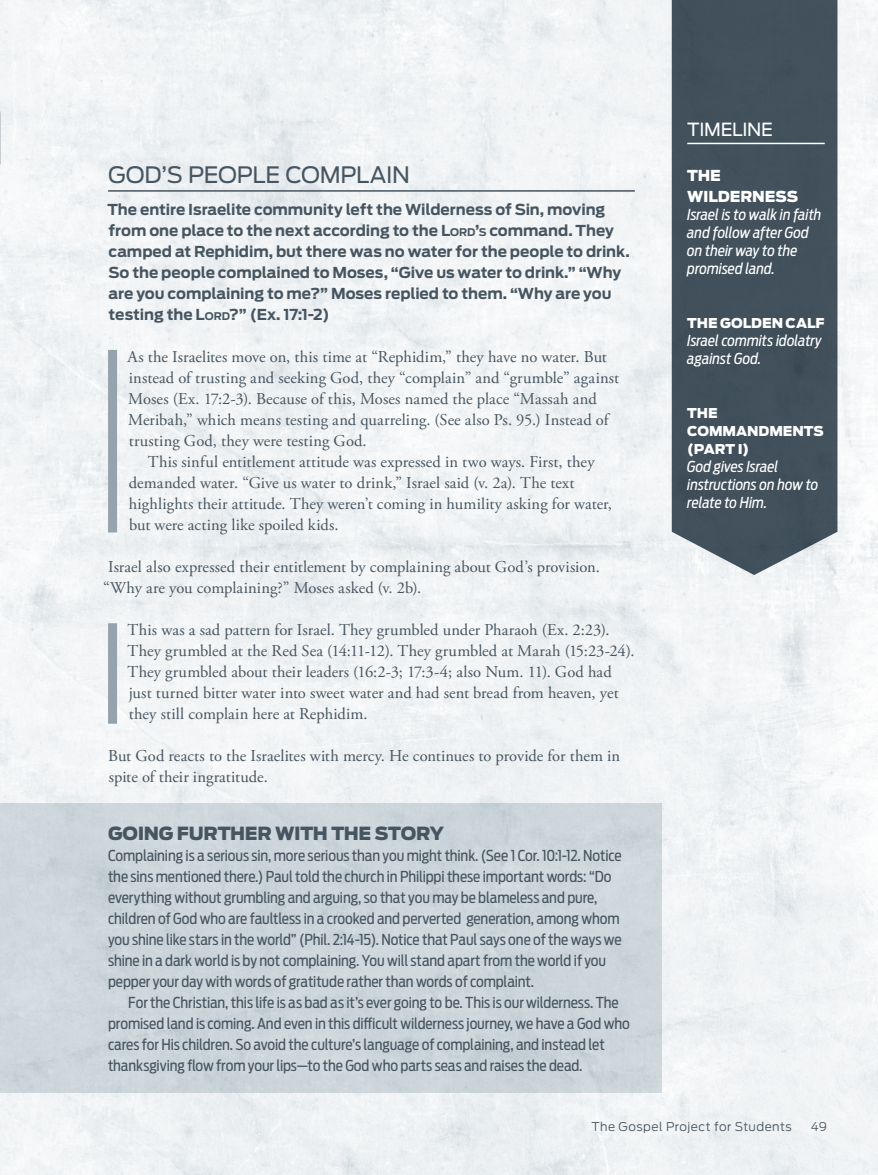
<style>
.page{position:relative;width:878px;height:1175px;background:#fff}
.page>*{position:absolute;margin:0;border:0;box-sizing:border-box;transform-origin:0 0}
.header1{font:22.5px "Antenna";letter-spacing:-.015em;color:#465560}
.subhead2{font:900 18px "Antenna";letter-spacing:-.02em;color:#465560}
.t1{font:18px "Antenna";letter-spacing:-.015em;color:#fff}
.body_noindent{font:16.5px/21px "Adobe Garamond Pro";letter-spacing:.005em;color:#465560}
.body2{font:15px/21px "Antenna Cond";letter-spacing:-.005em;color:#465560}
.scripture{font:700 15px/21px "Antenna";letter-spacing:-.005em;color:#465560}
.timeline_description{font:italic 15px/18px "Antenna Cond";letter-spacing:-.005em;color:#fff}
.subhead_list{font:900 15px/21px "Antenna";letter-spacing:-.01em;color:#fff}
.timeline_header{font:900 13.5px/18px "Antenna";letter-spacing:-.005em;color:#fff}
.t2{font:300 12px "Antenna";letter-spacing:.04em;color:#465560}
.s1{font-style:inherit}
.s2{font-size:10.5px}
</style>
<div class="page">
<img style="left:0;top:0;width:878px;height:1174px">
<div style="left:0;top:803px;width:662px;height:289px;background:#cdd6db"></div>
<div style="left:671px;top:0;width:166px;height:575px;background:#41515c"></div>
<hr style="left:108px;top:190px;width:526px;height:2px;background:#465560">
<div style="left:108px;top:350px;width:9px;height:182px;background:#95a3ad"></div>
<div style="left:108px;top:623px;width:9px;height:100px;background:#95a3ad"></div>
<hr style="left:687px;top:143px;width:137px;height:1px;background:#fff">
<p class="header1" style="left:108px;top:162px;width:303px">GOD’S PEOPLE COMPLAIN</p>
<p class="scripture" style="left:107px;top:199px;width:523px">The entire Israelite community left the Wilderness of Sin, moving from one place to the next according to the <span class="s1">L</span><span class="s2">ORD</span><span class="s1">’</span><span class="s2">S</span> command. They camped at Rephidim, but there was no water for the people to drink.<br>So the people complained to Moses, “Give us water to drink.” “Why are you complaining to me?” Moses replied to them. “Why are you testing the <span class="s1">L</span><span class="s2">ORD</span>?” (Ex. 17:1-2)</p>
<p class="body_noindent" style="left:127px;top:347px;width:493px">As the Israelites move on, this time at “Rephidim,” they have no water. But instead of trusting and seeking God, they “complain” and “grumble” against Moses (Ex. 17:2-3). Because of this, Moses named the place “Massah and Meribah,” which means testing and quarreling. (See also Ps. 95.) Instead of trusting God, they were testing God.</p>
<p class="body_noindent" style="left:129px;top:452px;width:484px;text-indent:19px">This sinful entitlement attitude was expressed in two ways. First, they demanded water. “Give us water to drink,” Israel said (v. 2a). The text highlights their attitude. They weren’t coming in humility asking for water, but were acting like spoiled kids.</p>
<p class="body_noindent" style="left:103px;top:557px;width:498px">Israel also expressed their entitlement by complaining about God’s provision. “Why are you complaining?” Moses asked (v. 2b).</p>
<p class="body_noindent" style="left:128px;top:620px;width:508px">This was a sad pattern for Israel. They grumbled under Pharaoh (Ex. 2:23).<br>They grumbled at the Red Sea (14:11-12). They grumbled at Marah (15:23-24).<br>They grumbled about their leaders (16:2-3; 17:3-4; also Num. 11). God had just turned bitter water into sweet water and had sent bread from heaven, yet they still complain here at Rephidim.</p>
<p class="body_noindent" style="left:108px;top:746px;width:513px">But God reacts to the Israelites with mercy. He continues to provide for them in spite of their ingratitude.</p>
<p class="subhead2" style="left:108px;top:822px;width:337px">GOING FURTHER WITH THE STORY</p>
<p class="body2" style="left:108px;top:844px;width:515px">Complaining is a serious sin, more serious than you might think. (See 1 Cor. 10:1-12. Notice the sins mentioned there.) Paul told the church in Philippi these important words: “Do everything without grumbling and arguing, so that you may be blameless and pure, children of God who are faultless in a crooked and perverted generation, among whom you shine like stars in the world” (Phil. 2:14-15). Notice that Paul says one of the ways we shine in a dark world is by not complaining. You will stand apart from the world if you pepper your day with words of gratitude rather than words of complaint.</p>
<p class="body2" style="left:108px;top:991px;width:523px;text-indent:20px">For the Christian, this life is as bad as it’s ever going to be. This is our wilderness. The promised land is coming. And even in this difficult wilderness journey, we have a God who cares for His children. So avoid the culture’s language of complaining, and instead let thanksgiving flow from your lips—to the God who parts seas and raises the dead.</p>
<p class="t1" style="left:687px;top:119px;width:87px">TIMELINE</p>
<p class="subhead_list" style="left:687px;top:165px;width:112px">THE<br>WILDERNESS</p>
<p class="timeline_description" style="left:687px;top:205px;width:136px">Israel is to walk in faith and follow after God on their way to the promised land.</p>
<p class="timeline_header" style="left:687px;top:314px;width:139px">THE GOLDEN CALF</p>
<p class="timeline_description" style="left:687px;top:331px;width:136px">Israel commits idolatry against God.</p>
<p class="timeline_header" style="left:687px;top:404px;width:138px">THE<br>COMMANDMENTS (PART I)</p>
<p class="timeline_description" style="left:687px;top:457px;width:133px">God gives Israel instructions on how to relate to Him.</p>
<p class="t2" style="left:591px;top:1119px;width:202px">The Gospel Project for Students</p>
<p class="t2" style="left:810px;top:1119px;width:18px">49</p>
</div>
